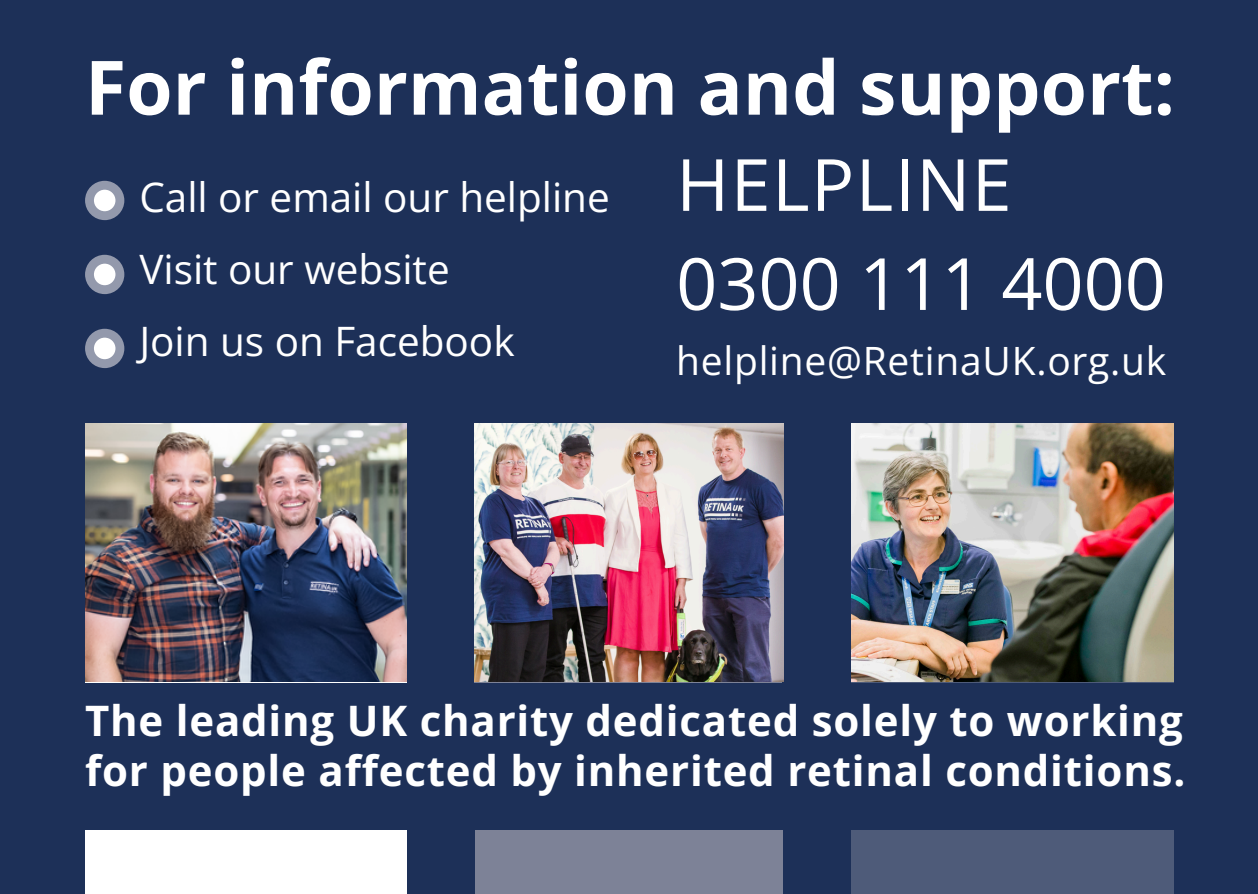
<style>
.page{position:relative;width:1258px;height:894px;background:#fff}
.page>*{position:absolute;margin:0;border:0;box-sizing:border-box;transform-origin:0 0}
.t1{font:700 75px "Open Sans";color:#fff}
.t2{font:72px "Open Sans";color:#fff}
.t3{font:72px "Open Sans";letter-spacing:.02em;color:#fff}
.t4{font:700 42px/49.5px "Open Sans";letter-spacing:.02em;color:#fff}
.t5{font:40.5px/72px "Open Sans";color:#fff}
.t6{font:39px "Open Sans";letter-spacing:.02em;color:#fff}
</style>
<div class="page">
<div style="left:0;top:0;width:1258px;height:893px;background:#1d3058"></div>
<div style="left:85px;top:829px;width:322px;height:64px;background:#fff"></div>
<div style="left:475px;top:829px;width:307px;height:64px;background:#7d8297"></div>
<div style="left:851px;top:829px;width:323px;height:64px;background:#4e5b79"></div>
<img style="left:851px;top:423px;width:322px;height:258px">
<img style="left:475px;top:423px;width:308px;height:258px">
<img style="left:85px;top:423px;width:322px;height:258px">
<div style="left:85px;top:181px;width:39px;height:39px;background:#9399ac;border-radius:50%"></div>
<div style="left:94px;top:190px;width:21px;height:21px;background:#fff;border-radius:50%"></div>
<div style="left:85px;top:255px;width:39px;height:39px;background:#9399ac;border-radius:50%"></div>
<div style="left:94px;top:263px;width:21px;height:22px;background:#fff;border-radius:50%"></div>
<div style="left:85px;top:328px;width:39px;height:40px;background:#9399ac;border-radius:50%"></div>
<div style="left:94px;top:337px;width:21px;height:22px;background:#fff;border-radius:50%"></div>
<p class="t1" style="left:85px;top:34px;width:1091px">For information and support:</p>
<p class="t5" style="left:139px;top:160px;width:472px">Call or email our helpline<br>Visit our website</p>
<p class="t5" style="left:139px;top:304px;width:377px">Join us on Facebook</p>
<p class="t3" style="left:676px;top:134px;width:337px">HELPLINE</p>
<p class="t2" style="left:676px;top:233px;width:491px">0300 111 4000</p>
<h2 class="t6" style="left:676px;top:333px;width:491px">helpline@RetinaUK.org.uk</h2>
<p class="t4" style="left:85px;top:695px;width:1102px">The leading UK charity dedicated solely to working for people affected by inherited retinal conditions.</p>
</div>
